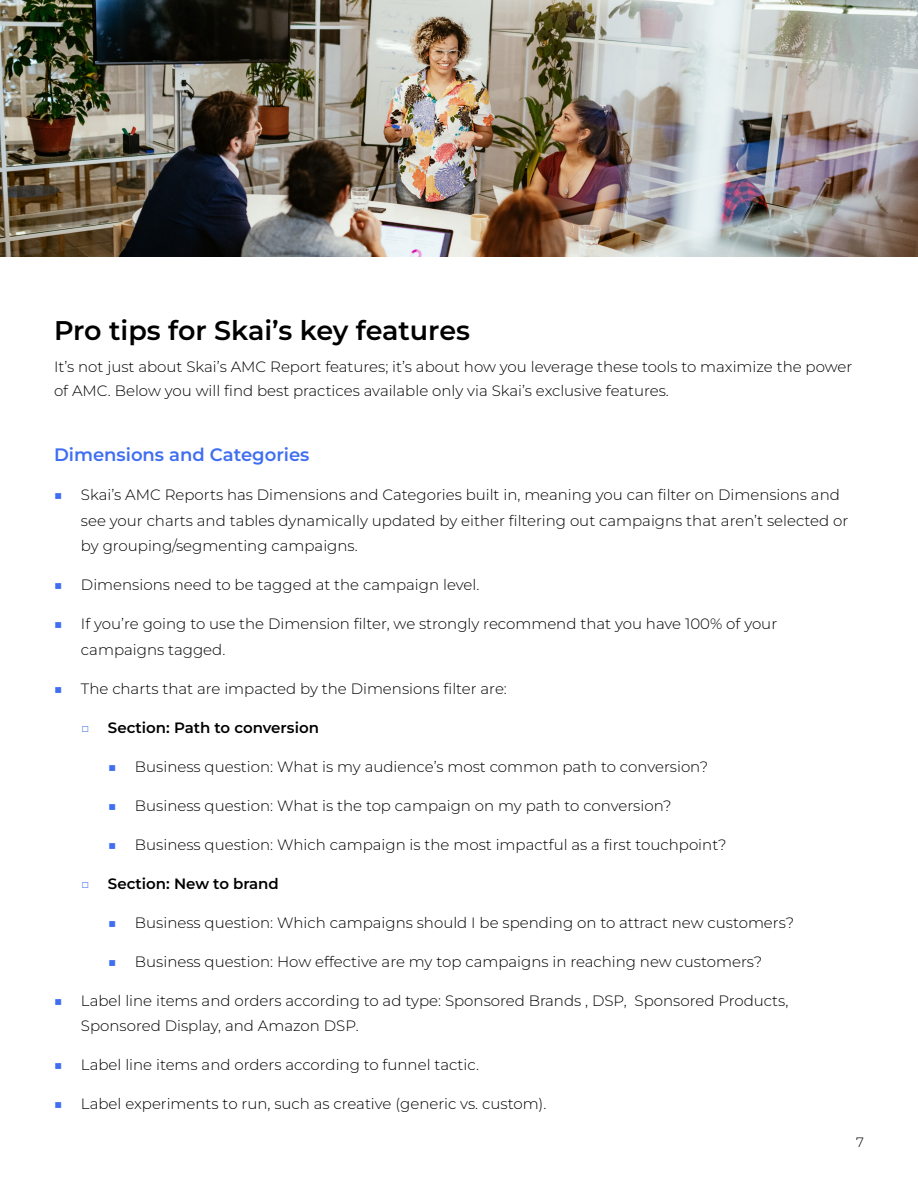
<style>
.page{position:relative;width:918px;height:1188px;background:#fff}
.page>*{position:absolute;margin:0;border:0;box-sizing:border-box;transform-origin:0 0}
.t1{font:600 27px "Montserrat";color:#000}
.t2{font:600 18px "Montserrat";color:#406ef1}
.t3{font:300 15px/25.5px "Montserrat";color:#000}
.t4{font:600 15px "Montserrat";color:#000}
.t5{font:300 13.5px "Montserrat";color:#000}
.s1{font-weight:600;color:#406ef1}
.s2{font-weight:300;color:#406ef1}
</style>
<div class="page">
<img style="left:0;top:0;width:918px;height:256px">
<h1 class="t1" style="left:54px;top:313px;width:418px">Pro tips for Skai’s key features</h1>
<p class="t3" style="left:54px;top:354px;width:800px;line-height:24px">It’s not just about Skai’s AMC Report features; it’s about how you leverage these tools to maximize the power of AMC. Below you will find best practices available only via Skai’s exclusive features.</p>
<p class="t2" style="left:54px;top:443px;width:257px">Dimensions and Categories</p>
<p class="t3" style="left:81px;top:482px;width:769px;text-indent:-27px"><span class="s1">■</span> Skai’s AMC Reports has Dimensions and Categories built in, meaning you can filter on Dimensions and see your charts and tables dynamically updated by either filtering out campaigns that aren’t selected or by grouping/segmenting campaigns.</p>
<p class="t3" style="left:54px;top:572px;width:427px"><span class="s1">■</span> Dimensions need to be tagged at the campaign level.</p>
<p class="t3" style="left:81px;top:611px;width:698px;text-indent:-27px"><span class="s1">■</span> If you’re going to use the Dimension filter, we strongly recommend that you have 100% of your campaigns tagged.</p>
<p class="t3" style="left:54px;top:675px;width:454px"><span class="s1">■</span> The charts that are impacted by the Dimensions filter are:</p>
<p class="t4" style="left:81px;top:717px;width:239px"><span class="s2">□</span> Section: Path to conversion</p>
<p class="t3" style="left:108px;top:753px;width:602px"><span class="s1">■</span> Business question: What is my audience’s most common path to conversion?</p>
<p class="t3" style="left:108px;top:792px;width:565px"><span class="s1">■</span> Business question: What is the top campaign on my path to conversion?</p>
<p class="t3" style="left:108px;top:831px;width:620px"><span class="s1">■</span> Business question: Which campaign is the most impactful as a first touchpoint?</p>
<p class="t4" style="left:81px;top:873px;width:199px"><span class="s2">□</span> Section: New to brand</p>
<p class="t3" style="left:108px;top:909px;width:688px"><span class="s1">■</span> Business question: Which campaigns should I be spending on to attract new customers?</p>
<p class="t3" style="left:108px;top:948px;width:656px"><span class="s1">■</span> Business question: How effective are my top campaigns in reaching new customers?</p>
<p class="t3" style="left:81px;top:987px;width:709px;text-indent:-27px"><span class="s1">■</span> Label line items and orders according to ad type: Sponsored Brands , DSP, Sponsored Products,<br>Sponsored Display, and Amazon DSP.</p>
<p class="t3" style="left:54px;top:1052px;width:427px"><span class="s1">■</span> Label line items and orders according to funnel tactic.</p>
<p class="t3" style="left:54px;top:1091px;width:494px"><span class="s1">■</span> Label experiments to run, such as creative (generic vs. custom).</p>
<p class="t5" style="left:856px;top:1133px;width:9px">7</p>
</div>
